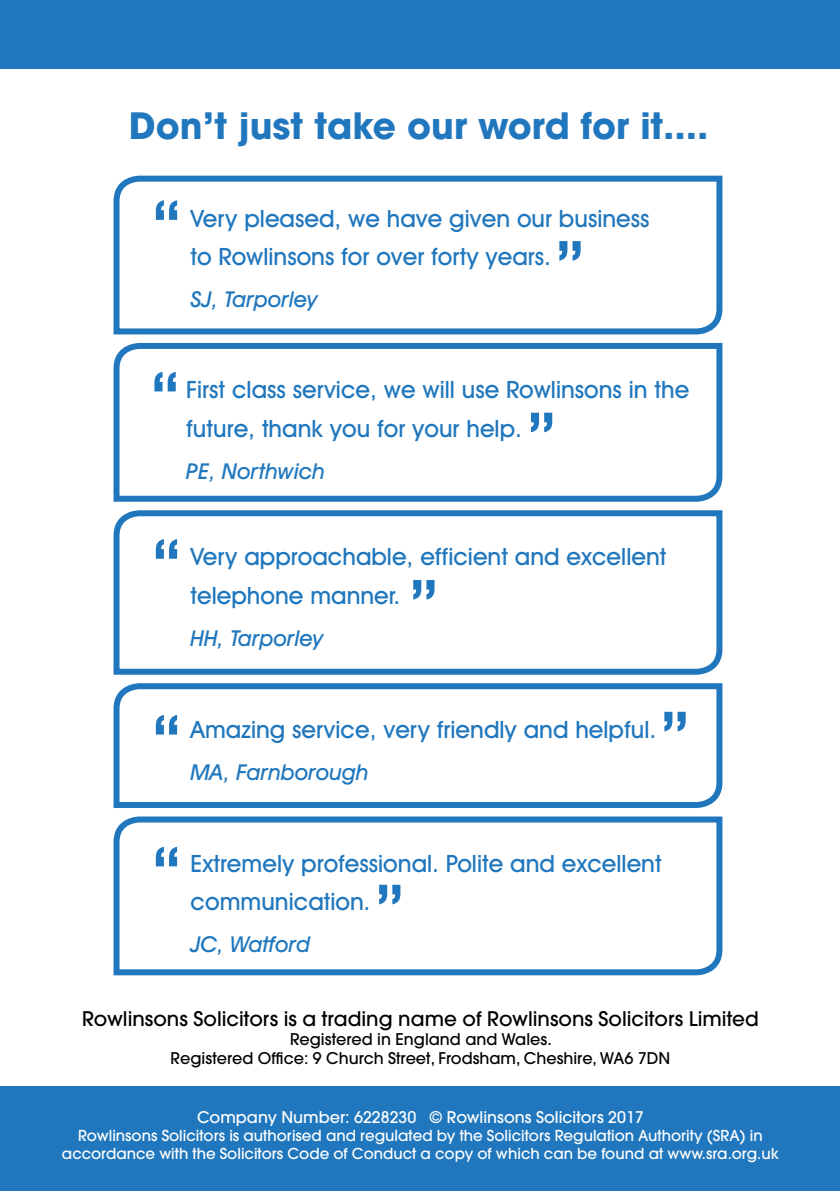
<style>
.page{position:relative;width:840px;height:1191px;background:#fff}
.page>*{position:absolute;margin:0;border:0;box-sizing:border-box;transform-origin:0 0}
.t1{font:500 81.4px/169.4px "Avant Garde IT Cby BT";color:#2077bd;text-align:justify}
.t2{font:700 36px "Avant Garde";color:#2077bd}
.t3{font:500 24px/38.4px "Avant Garde IT Cby BT";color:#2077bd}
.t4{font:italic 500 22px "Avant Garde IT Cby BT";color:#2077bd}
.t5{font:500 20px "Avant Garde";color:#000}
.t6{font:500 16px/19.2px "Avant Garde";color:#000;text-align:center}
.t7{font:500 16px "Avant Garde";color:#fff}
.t8{font:500 15px/18px "Avant Garde";color:#fff;text-align:center}
</style>
<div class="page">
<div style="left:0;top:0;width:839px;height:68px;background:#2077bd"></div>
<div style="left:0;top:1086px;width:839px;height:105px;background:#2077bd"></div>
<svg style="left:113px;top:175px;width:610px;height:160px"></svg>
<svg style="left:113px;top:342px;width:610px;height:160px"></svg>
<svg style="left:113px;top:510px;width:610px;height:165px"></svg>
<svg style="left:113px;top:683px;width:610px;height:125px"></svg>
<svg style="left:113px;top:816px;width:610px;height:160px"></svg>
<h2 class="t2" style="left:129px;top:102px;width:580px">Don’t just take our word for it....</h2>
<h1 class="t1" style="left:149px;top:145px;width:35px">“ “ “</h1>
<p class="t3" style="left:190px;top:199px;width:460px">Very pleased, we have given our business to Rowlinsons for over forty years.</p>
<p class="t4" style="left:190px;top:286px;width:128px">SJ, Tarporley</p>
<h1 class="t1" style="left:585px;top:316px;width:34px;rotate:-180deg">“</h1>
<p class="t3" style="left:186px;top:370px;width:504px">First class service, we will use Rowlinsons in the future, thank you for your help.</p>
<p class="t4" style="left:186px;top:457px;width:140px">PE, Northwich</p>
<h1 class="t1" style="left:557px;top:487px;width:34px;rotate:-180deg">“</h1>
<p class="t3" style="left:190px;top:537px;width:477px">Very approachable, efficient and excellent telephone manner.</p>
<p class="t4" style="left:190px;top:624px;width:134px">HH, Tarporley</p>
<h1 class="t1" style="left:439px;top:655px;width:34px;rotate:-180deg">“</h1>
<h1 class="t1" style="left:150px;top:678px;width:34px;line-height:131.8px">“ “</h1>
<p class="t3" style="left:190px;top:710px;width:467px">Amazing service, very friendly and helpful.</p>
<p class="t4" style="left:190px;top:759px;width:179px">MA, Farnborough</p>
<h1 class="t1" style="left:690px;top:786px;width:34px;rotate:-180deg">“</h1>
<p class="t3" style="left:190px;top:843px;width:472px">Extremely professional. Polite and excellent communication.</p>
<p class="t4" style="left:190px;top:931px;width:121px">JC, Watford</p>
<h1 class="t1" style="left:405px;top:959px;width:34px;rotate:-180deg">“</h1>
<p class="t5" style="left:82px;top:1006px;width:678px">Rowlinsons Solicitors is a trading name of Rowlinsons Solicitors Limited</p>
<p class="t6" style="left:170px;top:1029px;width:501px">Registered in England and Wales.<br>Registered Office: 9 Church Street, Frodsham, Cheshire, WA6 7DN</p>
<p class="t7" style="left:197px;top:1107px;width:448px">Company Number: 6228230 © Rowlinsons Solicitors 2017</p>
<p class="t8" style="left:62px;top:1127px;width:718px">Rowlinsons Solicitors is authorised and regulated by the Solicitors Regulation Authority (SRA) in accordance with the Solicitors Code of Conduct a copy of which can be found at www.sra.org.uk</p>
</div>
